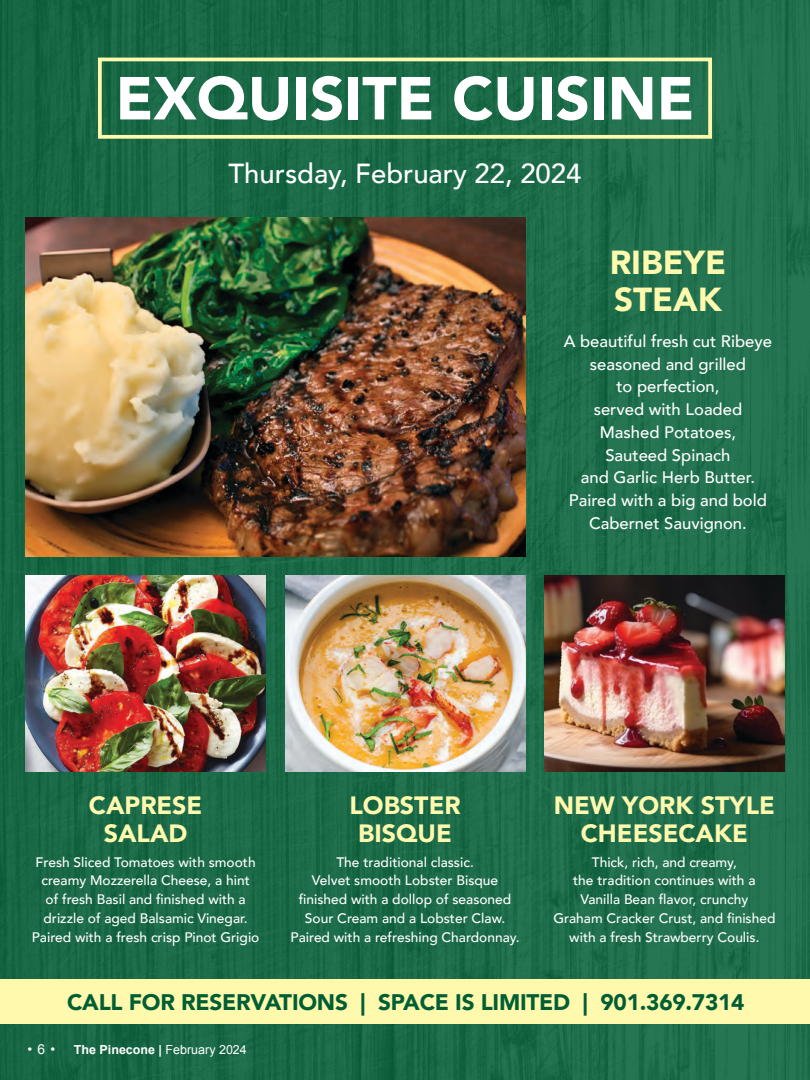
<style>
.page{position:relative;width:810px;height:1080px;background:#1d6d4a}
.page>*{position:absolute;margin:0;border:0;box-sizing:border-box;transform-origin:0 0}
.t1{font:900 60px "Avenir";color:#fff}
.t2{font:900 33.25px "Avenir";color:#fff9ae}
.t3{font:500 27.5px "Avenir";color:#fff}
.t4{font:900 25px "Avenir";color:#fff9ae}
.t5{font:900 22.5px "Avenir";letter-spacing:-.01em;color:#005e35}
.t6{font:500 16.62px "Avenir";color:#fff}
.t7{font:500 13.75px/18.8px "Avenir";color:#fff;text-align:center}
.t8{font:13.75px "Arial";color:#fff}
.t9{font:12.5px "Arial";color:#fff}
.s1{font-weight:700}
.s2{font-weight:700;font-style:italic}
</style>
<div class="page">
<div style="left:0;top:979px;width:810px;height:45px;background:#fff9ae"></div>
<img style="left:286px;top:576px;width:240px;height:196px">
<img style="left:26px;top:576px;width:240px;height:196px">
<img style="left:544px;top:576px;width:241px;height:196px">
<img style="left:26px;top:218px;width:500px;height:338px">
<div style="left:98px;top:58px;width:614px;height:81px;border:4px solid #fff9ae"></div>
<p class="t1" style="left:116px;top:47px;width:580px">EXQUISITE CUISINE</p>
<p class="t3" style="left:228px;top:149px;width:355px">Thursday, February 22, 2024</p>
<p class="t2" style="left:610px;top:234px;width:118px">RIBEYE</p>
<p class="t2" style="left:614px;top:271px;width:109px">STEAK</p>
<p class="t6" style="left:564px;top:327px;width:210px">A beautiful fresh cut Ribeye</p>
<p class="t6" style="left:590px;top:350px;width:158px">seasoned and grilled</p>
<p class="t6" style="left:616px;top:372px;width:104px">to perfection,</p>
<p class="t6" style="left:594px;top:395px;width:150px">served with Loaded</p>
<p class="t6" style="left:600px;top:418px;width:138px">Mashed Potatoes,</p>
<p class="t6" style="left:605px;top:440px;width:127px">Sauteed Spinach</p>
<p class="t6" style="left:581px;top:463px;width:176px">and Garlic Herb Butter.</p>
<p class="t6" style="left:569px;top:486px;width:200px">Paired with a big and bold</p>
<p class="t6" style="left:589px;top:508px;width:159px">Cabernet Sauvignon.</p>
<p class="t4" style="left:89px;top:784px;width:115px">CAPRESE</p>
<p class="t4" style="left:104px;top:812px;width:85px">SALAD</p>
<p class="t7" style="left:36px;top:852px;width:222px">Fresh Sliced Tomatoes with smooth creamy Mozzerella Cheese, a hint</p>
<p class="t7" style="left:46px;top:889px;width:202px">of fresh Basil and finished with a</p>
<p class="t7" style="left:44px;top:908px;width:206px">drizzle of aged Balsamic Vinegar.</p>
<p class="t7" style="left:32px;top:927px;width:229px">Paired with a fresh crisp Pinot Grigio</p>
<p class="t4" style="left:350px;top:784px;width:113px">LOBSTER</p>
<p class="t4" style="left:358px;top:812px;width:95px">BISQUE</p>
<p class="t7" style="left:336px;top:852px;width:139px">The traditional classic.</p>
<p class="t7" style="left:312px;top:871px;width:188px">Velvet smooth Lobster Bisque</p>
<p class="t7" style="left:299px;top:889px;width:214px">finished with a dollop of seasoned</p>
<p class="t7" style="left:305px;top:908px;width:202px">Sour Cream and a Lobster Claw.</p>
<p class="t7" style="left:291px;top:927px;width:230px">Paired with a refreshing Chardonnay.</p>
<p class="t4" style="left:554px;top:784px;width:223px">NEW YORK STYLE</p>
<p class="t4" style="left:581px;top:812px;width:169px">CHEESECAKE</p>
<p class="t7" style="left:592px;top:852px;width:147px">Thick, rich, and creamy,</p>
<p class="t7" style="left:573px;top:871px;width:184px">the tradition continues with a</p>
<p class="t7" style="left:580px;top:889px;width:169px">Vanilla Bean flavor, crunchy</p>
<p class="t7" style="left:553px;top:908px;width:224px">Graham Cracker Crust, and finished with a fresh Strawberry Coulis.</p>
<p class="t5" style="left:67px;top:983px;width:679px">CALL FOR RESERVATIONS | SPACE IS LIMITED | 901.369.7314</p>
<p class="t8" style="left:27px;top:1040px;width:29px">• 6 •</p>
<p class="t9" style="left:74px;top:1041px;width:174px"><span class="s1">The Pinecone</span> <span class="s2">|</span> February 2024</p>
</div>
